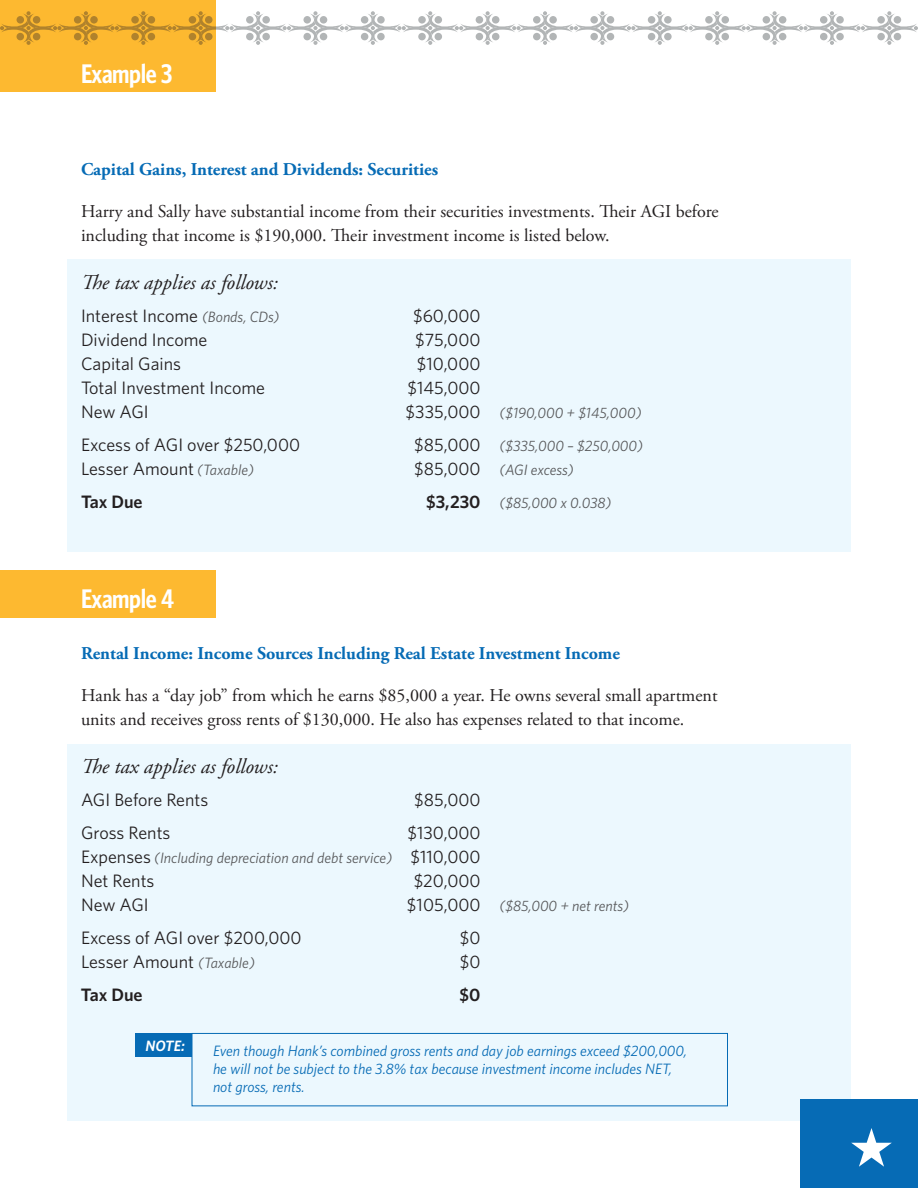
<style>
.page{position:relative;width:918px;height:1188px;background:#fff}
.page>*{position:absolute;margin:0;border:0;box-sizing:border-box;transform-origin:0 0}
.t1{font:600 condensed 27px "Whitney HTF";letter-spacing:-.015em;color:#fff}
.t2{font:italic 21px "Adobe Garamond Pro";color:#231f20}
.t3{font:18px/24px "Adobe Garamond Pro";color:#231f20}
.t4{font:18px "Whitney HTF";color:#231f20}
.t5{font:700 18px "Adobe Garamond Pro";color:#066bb5}
.t6{font:600 18px "Whitney HTF";color:#231f20}
.t7{font:italic 15px "Whitney HTF";color:#58595b}
.t8{font:italic 15px/18px "Whitney HTF";color:#066bb5}
.t9{font:italic 600 15px "Whitney HTF";color:#fff}
.s1{font-style:italic;font-size:15px;color:#58595b}
.s2{font-style:normal;font-size:18px;color:#231f20}
.s3{font-weight:600;font-style:normal;font-size:18px;color:#231f20}
</style>
<div class="page">
<div style="left:68px;top:744px;width:783px;height:377px;background:#ecf8fe"></div>
<div style="left:192px;top:1033px;width:536px;height:73px;border:1px solid #066bb5"></div>
<div style="left:135px;top:1033px;width:57px;height:24px;background:#066bb5"></div>
<div style="left:68px;top:260px;width:783px;height:292px;background:#ecf8fe"></div>
<div style="left:800px;top:1099px;width:118px;height:89px;background:#066bb5"></div>
<div style="left:0;top:0;width:216px;height:92px;background:#fdb930"></div>
<svg style="left:0;top:11px;width:918px;height:34px"></svg>
<div style="left:0;top:571px;width:216px;height:47px;background:#fdb930"></div>
<h1 class="t1" style="left:81px;top:58px;width:93px">Example 3</h1>
<p class="t5" style="left:81px;top:162px;width:359px">Capital Gains, Interest and Dividends: Securities</p>
<p class="t3" style="left:81px;top:201px;width:639px">Harry and Sally have substantial income from their securities investments. Their AGI before including that income is $190,000. Their investment income is listed below.</p>
<p class="t2" style="left:81px;top:270px;width:199px">The tax applies as follows:</p>
<p class="t4" style="left:81px;top:305px;width:200px">Interest Income <span class="s1">(Bonds, CDs)</span></p>
<p class="t4" style="left:413px;top:305px;width:69px">$60,000</p>
<p class="t4" style="left:81px;top:329px;width:128px">Dividend Income</p>
<p class="t4" style="left:415px;top:329px;width:67px">$75,000</p>
<p class="t4" style="left:81px;top:353px;width:102px">Capital Gains</p>
<p class="t4" style="left:417px;top:353px;width:65px">$10,000</p>
<p class="t4" style="left:81px;top:377px;width:186px">Total Investment Income</p>
<p class="t4" style="left:407px;top:377px;width:75px">$145,000</p>
<p class="t4" style="left:81px;top:401px;width:69px">New AGI</p>
<p class="t7" style="left:406px;top:407px;width:237px"><span class="s2">$335,000</span> ($190,000 + $145,000)</p>
<p class="t4" style="left:81px;top:434px;width:221px">Excess of AGI over $250,000</p>
<p class="t7" style="left:414px;top:440px;width:230px"><span class="s2">$85,000</span> ($335,000 – $250,000)</p>
<p class="t4" style="left:81px;top:458px;width:175px">Lesser Amount <span class="s1">(Taxable)</span></p>
<p class="t7" style="left:414px;top:464px;width:161px"><span class="s2">$85,000</span> (AGI excess)</p>
<p class="t6" style="left:81px;top:496px;width:63px">Tax Due</p>
<p class="t7" style="left:426px;top:497px;width:187px"><span class="s3">$3,230</span> ($85,000 x 0.038)</p>
<h1 class="t1" style="left:81px;top:583px;width:94px">Example 4</h1>
<p class="t5" style="left:81px;top:646px;width:541px">Rental Income: Income Sources Including Real Estate Investment Income</p>
<p class="t3" style="left:81px;top:685px;width:638px">Hank has a “day job” from which he earns $85,000 a year. He owns several small apartment units and receives gross rents of $130,000. He also has expenses related to that income.</p>
<p class="t2" style="left:81px;top:754px;width:199px">The tax applies as follows:</p>
<p class="t4" style="left:81px;top:789px;width:129px">AGI Before Rents</p>
<p class="t4" style="left:414px;top:789px;width:68px">$85,000</p>
<p class="t4" style="left:81px;top:822px;width:91px">Gross Rents</p>
<p class="t4" style="left:408px;top:822px;width:75px">$130,000</p>
<p class="t7" style="left:81px;top:852px;width:401px"><span class="s2">Expenses</span> (Including depreciation and debt service) <span class="s2">$110,000</span></p>
<p class="t4" style="left:81px;top:870px;width:75px">Net Rents</p>
<p class="t4" style="left:414px;top:870px;width:68px">$20,000</p>
<p class="t4" style="left:81px;top:894px;width:69px">New AGI</p>
<p class="t7" style="left:407px;top:900px;width:223px"><span class="s2">$105,000</span> ($85,000 + net rents)</p>
<p class="t4" style="left:81px;top:927px;width:222px">Excess of AGI over $200,000</p>
<p class="t4" style="left:460px;top:927px;width:22px">$0</p>
<p class="t4" style="left:81px;top:951px;width:175px">Lesser Amount <span class="s1">(Taxable)</span></p>
<p class="t4" style="left:460px;top:951px;width:22px">$0</p>
<p class="t6" style="left:81px;top:989px;width:63px">Tax Due</p>
<p class="t6" style="left:460px;top:989px;width:22px">$0</p>
<p class="t9" style="left:146px;top:1037px;width:41px">NOTE:</p>
<p class="t8" style="left:213px;top:1043px;width:476px">Even though Hank’s combined gross rents and day job earnings exceed $200,000, he will not be subject to the 3.8% tax because investment income includes NET, not gross, rents.</p>
</div>
